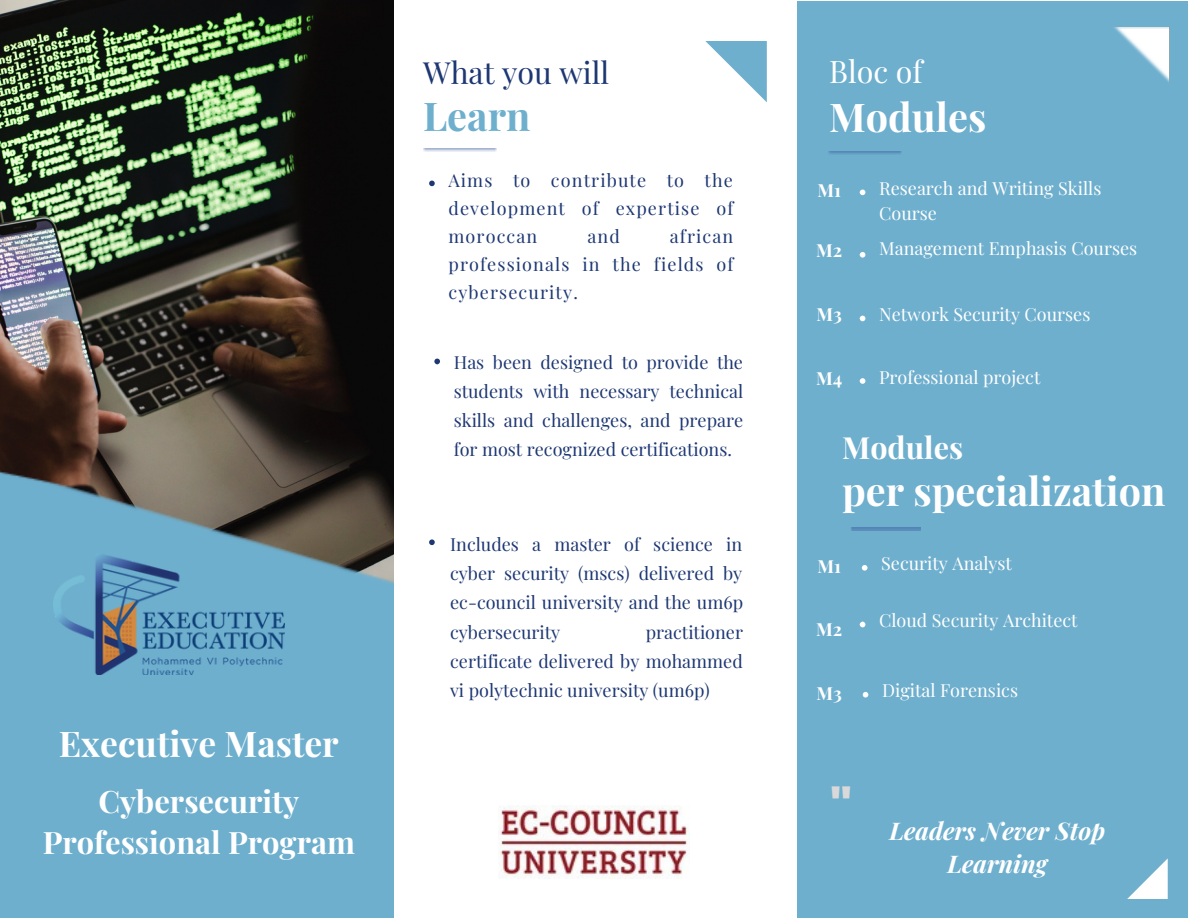
<style>
.page{position:relative;width:1188px;height:918px;background:#fff}
.page>*{position:absolute;margin:0;border:0;box-sizing:border-box;transform-origin:0 0}
.t1{font:800 45.3px "Open Sans";color:#d9d9d9}
.t2{font:700 39.6px "Playfair Display";color:#fff}
.t3{font:700 39.6px "Playfair Display";color:#6fafce}
.t4{font:700 35.4px "Playfair Display";color:#fff}
.t5{font:700 30.9px/41.7px "Playfair Display";color:#fff;text-align:center}
.t6{font:30.45px "Playfair Display";color:#1d3773}
.t7{font:700 30.45px "Playfair Display";color:#fff}
.t8{font:30.45px "Playfair Display";color:#fff}
.t9{font:italic 700 24.3px/32.7px "Playfair Display";color:#fff;text-align:center}
.t10{font:18px/29.2px "Playfair Display";color:#1d3773;text-align:justify}
.t11{font:18px/24.8px "Playfair Display";color:#fff}
.t12{font:700 18px "Playfair Display";color:#fff}
</style>
<div class="page">
<img style="left:0;top:0;width:394px;height:467px">
<img style="left:0;top:467px;width:394px;height:451px">
<img style="left:430px;top:1px;width:758px;height:917px">
<img style="left:1112px;top:27px;width:58px;height:57px">
<img style="left:54px;top:553px;width:231px;height:122px">
<img style="left:423px;top:148px;width:73px;height:4px">
<svg style="left:705px;top:41px;width:62px;height:61px"></svg>
<svg style="left:1127px;top:858px;width:41px;height:41px"></svg>
<img style="left:499px;top:806px;width:190px;height:73px">
<img style="left:850px;top:527px;width:71px;height:3px">
<svg style="left:429px;top:181px;width:6px;height:5px"></svg>
<svg style="left:429px;top:539px;width:6px;height:6px"></svg>
<svg style="left:434px;top:359px;width:6px;height:5px"></svg>
<svg style="left:860px;top:190px;width:5px;height:5px"></svg>
<svg style="left:860px;top:252px;width:5px;height:6px"></svg>
<svg style="left:860px;top:316px;width:5px;height:5px"></svg>
<svg style="left:860px;top:378px;width:5px;height:6px"></svg>
<svg style="left:860px;top:622px;width:5px;height:5px"></svg>
<svg style="left:862px;top:565px;width:6px;height:6px"></svg>
<svg style="left:863px;top:692px;width:5px;height:6px"></svg>
<img style="left:829px;top:152px;width:73px;height:3px">
<p class="t4" style="left:59px;top:718px;width:281px">Executive Master</p>
<p class="t5" style="left:43px;top:779px;width:314px">Cybersecurity<br>Professional Program</p>
<p class="t6" style="left:423px;top:51px;width:188px">What you will</p>
<p class="t3" style="left:423px;top:88px;width:109px">Learn</p>
<p class="t10" style="left:448px;top:165px;width:286px;line-height:28.2px">Aims to contribute to the development of expertise of moroccan</p>
<p class="t10" style="left:587px;top:221px;width:34px">and</p>
<p class="t10" style="left:448px;top:221px;width:287px;line-height:28.2px;text-indent:221px">african professionals in the fields of cybersecurity.</p>
<p class="t10" style="left:454px;top:347px;width:291px">Has been designed to provide the students with necessary technical skills and challenges, and prepare for most recognized certifications.</p>
<p class="t10" style="left:450px;top:529px;width:294px">Includes a master of science in cyber security (mscs) delivered by ec-council university and the um6p cybersecurity</p>
<p class="t10" style="left:450px;top:617px;width:294px;text-indent:196px">practitioner certificate delivered by mohammed vi polytechnic university (um6p)</p>
<p class="t8" style="left:829px;top:50px;width:95px">Bloc of</p>
<p class="t2" style="left:829px;top:89px;width:159px">Modules</p>
<p class="t12" style="left:817px;top:177px;width:25px">M1</p>
<p class="t12" style="left:816px;top:238px;width:28px">M2</p>
<p class="t11" style="left:879px;top:175px;width:224px">Research and Writing Skills<br>Course</p>
<p class="t11" style="left:879px;top:235px;width:260px">Management Emphasis Courses</p>
<p class="t12" style="left:816px;top:302px;width:27px">M3</p>
<p class="t11" style="left:879px;top:301px;width:213px">Network Security Courses</p>
<p class="t12" style="left:816px;top:365px;width:28px">M4</p>
<p class="t11" style="left:879px;top:364px;width:163px">Professional project</p>
<p class="t7" style="left:842px;top:426px;width:122px">Modules</p>
<p class="t2" style="left:842px;top:464px;width:325px">per specialization</p>
<p class="t12" style="left:817px;top:553px;width:25px">M1</p>
<p class="t11" style="left:881px;top:550px;width:132px">Security Analyst</p>
<p class="t12" style="left:816px;top:617px;width:28px">M2</p>
<p class="t12" style="left:816px;top:680px;width:27px">M3</p>
<p class="t11" style="left:879px;top:607px;width:200px">Cloud Security Architect</p>
<p class="t11" style="left:882px;top:677px;width:137px">Digital Forensics</p>
<p class="t1" style="left:829px;top:771px;width:25px">"</p>
<p class="t9" style="left:889px;top:814px;width:218px">Leaders Never Stop<br>Learning</p>
</div>
